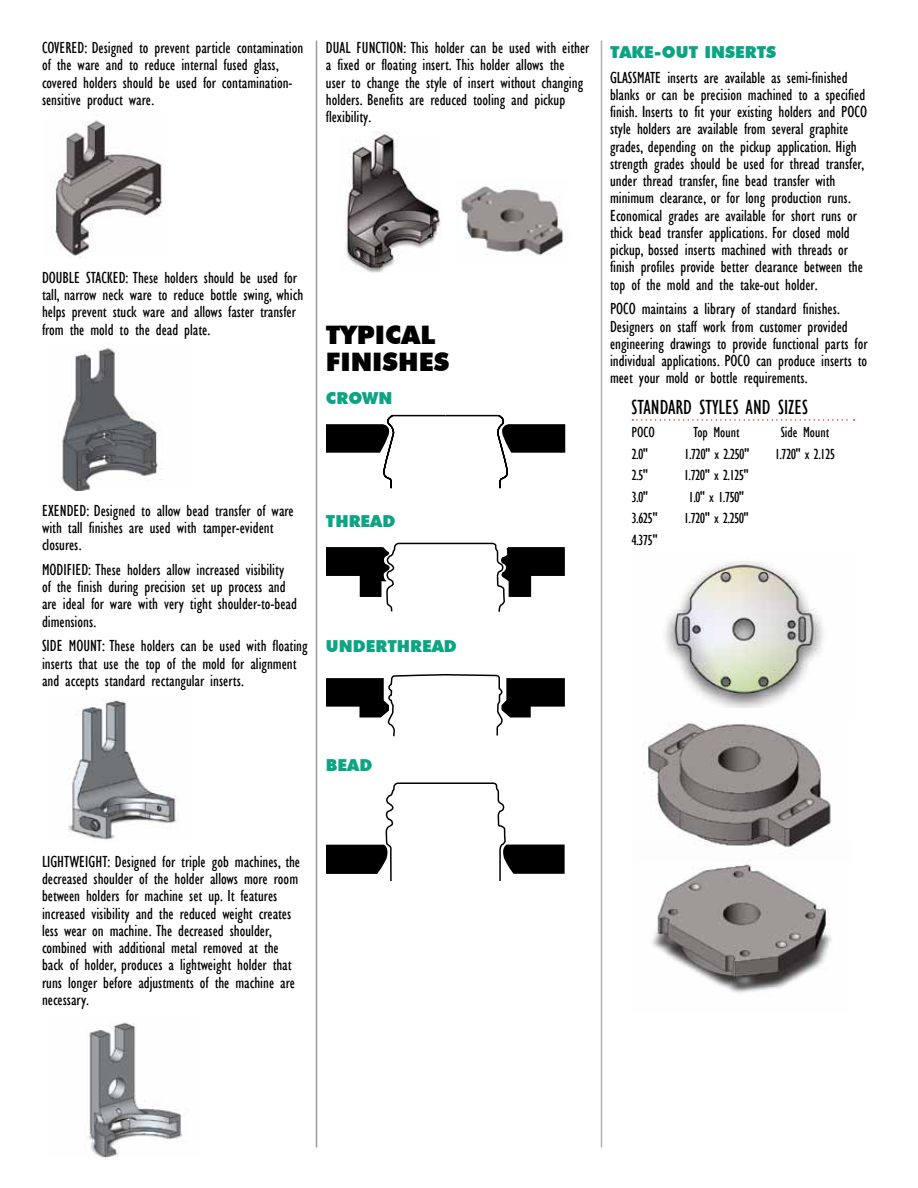
<style>
.page{position:relative;width:918px;height:1188px;background:#fff}
.page>*{position:absolute;margin:0;border:0;box-sizing:border-box;transform-origin:0 0}
.t1{font:900 25.5px/27px "Futura BT";color:#000}
.t2{font:condensed 21px "Gill Sans";color:#000}
.t3{font:condensed 16.5px/17.2px "Gill Sans";color:#000}
.t4{font:900 16.5px "Futura BT";color:#0ca483}
.t5{font:condensed 15px "Gill Sans";letter-spacing:-.05em;color:#000}
</style>
<div class="page">
<img style="left:52px;top:120px;width:111px;height:138px">
<img style="left:59px;top:346px;width:103px;height:145px">
<img style="left:67px;top:699px;width:110px;height:141px">
<img style="left:88px;top:1022px;width:95px;height:135px">
<img style="left:346px;top:132px;width:95px;height:141px">
<img style="left:459px;top:186px;width:105px;height:69px">
<svg style="left:326px;top:414px;width:239px;height:75px"></svg>
<svg style="left:326px;top:542px;width:239px;height:70px"></svg>
<svg style="left:326px;top:674px;width:239px;height:63px"></svg>
<svg style="left:326px;top:782px;width:239px;height:98px"></svg>
<svg style="left:632px;top:419px;width:223px;height:2px"></svg>
<img style="left:665px;top:561px;width:158px;height:147px">
<img style="left:643px;top:723px;width:189px;height:118px">
<img style="left:652px;top:841px;width:179px;height:152px">
<hr style="left:601px;top:40px;width:1px;height:1108px;background:#b1b1b2">
<hr style="left:316px;top:40px;width:1px;height:1108px;background:#9b9b9c">
<p class="t3" style="left:42px;top:40px;width:263px">Covere d: Designed to prevent particle contamination of the ware and to reduce internal fused glass, covered holders should be used for contamination&shy;sensitive product ware.</p>
<p class="t3" style="left:326px;top:40px;width:265px">dual function: This holder can be used with either a fixed or floating insert. This holder allows the<br>user to change the style of insert without changing holders. Benefits are reduced tooling and pickup flexibility.</p>
<p class="t3" style="left:42px;top:269px;width:263px">double stacked: These holders should be used for tall, narrow neck ware to reduce bottle swing, which helps prevent stuck ware and allows faster transfer from the mold to the dead plate.</p>
<h1 class="t1" style="left:326px;top:322px;width:77px">TYPICAL<br>FINISHES</h1>
<p class="t4" style="left:326px;top:388px;width:68px">CROWN</p>
<p class="t3" style="left:42px;top:502px;width:253px">exended: Designed to allow bead transfer of ware with tall finishes are used with tamper-evident closures.</p>
<p class="t3" style="left:42px;top:561px;width:256px">modifie d: These holders allow increased visibility of the finish during precision set up process and are ideal for ware with very tight shoulder-to-bead dimensions.</p>
<p class="t3" style="left:42px;top:638px;width:267px">si de mount: These holders can be used with floating inserts that use the top of the mold for alignment and accepts standard rectangular inserts.</p>
<p class="t4" style="left:326px;top:511px;width:71px">THREAD</p>
<p class="t4" style="left:326px;top:636px;width:132px">UNDERTHREAD</p>
<p class="t4" style="left:610px;top:42px;width:158px">TAKE-OUT INSERTS</p>
<p class="t3" style="left:610px;top:69px;width:259px">GLASSMATE inserts are available as semi-finished blanks or can be precision machined to a specified finish. Inserts to fit your existing holders and POCO style holders are available from several graphite grades, depending on the pickup application. High strength grades should be used for thread transfer, under thread transfer, fine bead transfer with minimum clearance, or for long production runs.<br>Economical grades are available for short runs or thick bead transfer applications. For closed mold pickup, bossed inserts machined with threads or finish profiles provide better clearance between the top of the mold and the take-out holder.</p>
<p class="t3" style="left:610px;top:301px;width:259px">POCO maintains a library of standard finishes.<br>Designers on staff work from customer provided engineering drawings to provide functional parts for individual applications. POCO can produce inserts to meet your mold or bottle requirements.</p>
<p class="t2" style="left:632px;top:395px;width:170px">Standard Styles and Sizes</p>
<p class="t5" style="left:632px;top:424px;width:25px">POCO</p>
<p class="t5" style="left:693px;top:424px;width:47px">Top Mount</p>
<p class="t5" style="left:781px;top:424px;width:50px">Side Mount</p>
<p class="t5" style="left:632px;top:446px;width:18px">2.0"</p>
<p class="t5" style="left:684px;top:446px;width:67px">1.720" x 2.250"</p>
<p class="t5" style="left:775px;top:446px;width:62px">1.720" x 2.125</p>
<p class="t5" style="left:632px;top:467px;width:18px">2.5"</p>
<p class="t5" style="left:684px;top:467px;width:67px">1.720" x 2.125"</p>
<p class="t5" style="left:632px;top:489px;width:18px">3.0"</p>
<p class="t5" style="left:689px;top:489px;width:57px">1.0" x 1.750"</p>
<p class="t5" style="left:632px;top:510px;width:28px">3.625"</p>
<p class="t5" style="left:684px;top:510px;width:67px">1.720" x 2.250"</p>
<p class="t5" style="left:632px;top:532px;width:28px">4.375"</p>
<p class="t4" style="left:326px;top:756px;width:48px">BEAD</p>
<p class="t3" style="left:42px;top:853px;width:260px">lig htweig ht: Designed for triple gob machines, the decreased shoulder of the holder allows more room between holders for machine set up. It features increased visibility and the reduced weight creates less wear on machine. The decreased shoulder, combined with additional metal removed at the back of holder, produces a lightweight holder that runs longer before adjustments of the machine are necessary.</p>
</div>
